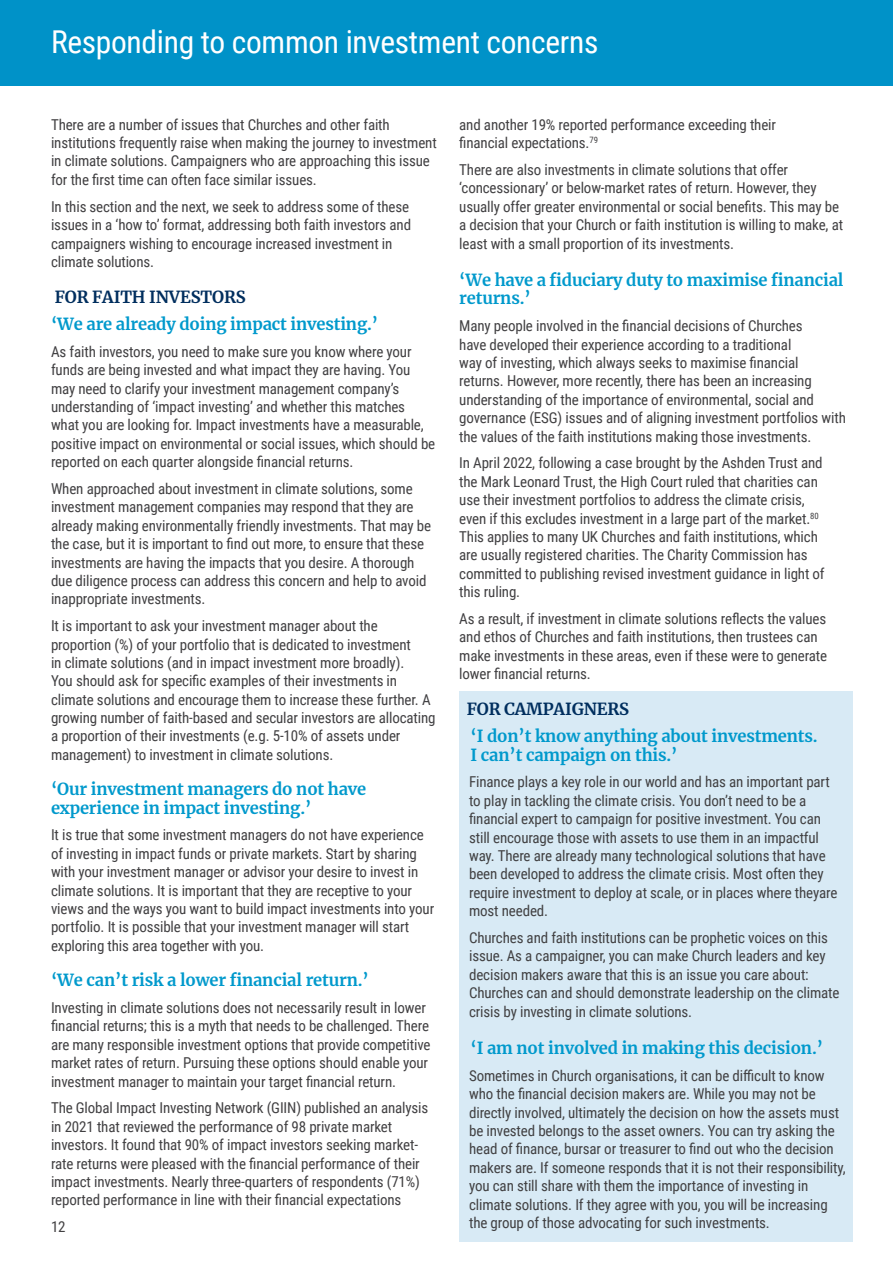
<style>
.page{position:relative;width:893px;height:1263px;background:#fff}
.page>*{position:absolute;margin:0;border:0;box-sizing:border-box;transform-origin:0 0}
.t1{font:31.5px "Roboto Condensed";letter-spacing:-.01em;color:#fff}
.t2{font:700 16.5px/18.5px "Merriweather";letter-spacing:-.01em;color:#09c}
.t3{font:700 16.5px "Merriweather";letter-spacing:-.01em;color:#002e5e}
.t4{font:15px/18.3px "Roboto Condensed";letter-spacing:-.01em;color:#414042}
</style>
<div class="page">
<div style="left:459px;top:691px;width:394px;height:551px;background:#d8eaf5"></div>
<div style="left:0;top:0;width:893px;height:85px;background:#0092c8"></div>
<h1 class="t1" style="left:51px;top:20px;width:549px">Responding to common investment concerns</h1>
<p class="t4" style="left:51px;top:115px;width:387px">There are a number of issues that Churches and other faith institutions frequently raise when making the journey to investment in climate solutions. Campaigners who are approaching this issue for the first time can often face similar issues.</p>
<p class="t4" style="left:51px;top:197px;width:362px">In this section and the next, we seek to address some of these issues in a ‘how to’ format, addressing both faith investors and campaigners wishing to encourage increased investment in climate solutions.</p>
<p class="t3" style="left:55px;top:286px;width:192px">FOR FAITH INVESTORS</p>
<p class="t2" style="left:51px;top:314px;width:329px">‘We are already doing impact investing.’</p>
<p class="t4" style="left:51px;top:342px;width:386px">As faith investors, you need to make sure you know where your funds are being invested and what impact they are having. You may need to clarify your investment management company’s understanding of ‘impact investing’ and whether this matches what you are looking for. Impact investments have a measurable, positive impact on environmental or social issues, which should be reported on each quarter alongside financial returns.</p>
<p class="t4" style="left:51px;top:479px;width:382px">When approached about investment in climate solutions, some investment management companies may respond that they are already making environmentally friendly investments. That may be the case, but it is important to find out more, to ensure that these investments are having the impacts that you desire. A thorough due diligence process can address this concern and help to avoid inappropriate investments.</p>
<p class="t4" style="left:51px;top:616px;width:386px">It is important to ask your investment manager about the proportion (%) of your portfolio that is dedicated to investment<br>in climate solutions (and in impact investment more broadly).<br>You should ask for specific examples of their investments in climate solutions and encourage them to increase these further. A growing number of faith-based and secular investors are allocating a proportion of their investments (e.g. 5-10% of assets under management) to investment in climate solutions.</p>
<p class="t2" style="left:51px;top:779px;width:317px">‘Our investment managers do not have experience in impact investing.’</p>
<p class="t4" style="left:51px;top:825px;width:385px">It is true that some investment managers do not have experience of investing in impact funds or private markets. Start by sharing with your investment manager or advisor your desire to invest in climate solutions. It is important that they are receptive to your views and the ways you want to build impact investments into your portfolio. It is possible that your investment manager will start exploring this area together with you.</p>
<p class="t2" style="left:51px;top:970px;width:319px">‘We can’t risk a lower financial return.’</p>
<p class="t4" style="left:51px;top:998px;width:381px">Investing in climate solutions does not necessarily result in lower financial returns; this is a myth that needs to be challenged. There are many responsible investment options that provide competitive market rates of return. Pursuing these options should enable your investment manager to maintain your target financial return.</p>
<p class="t4" style="left:51px;top:1098px;width:379px">The Global Impact Investing Network (GIIN) published an analysis in 2021 that reviewed the performance of 98 private market investors. It found that 90% of impact investors seeking market&shy;rate returns were pleased with the financial performance of their impact investments. Nearly three-quarters of respondents (71%) reported performance in line with their financial expectations</p>
<p class="t4" style="left:51px;top:1217px;width:16px">12</p>
<p class="t4" style="left:459px;top:115px;width:318px">and another 19% reported performance exceeding their financial expectations.<sup>79</sup></p>
<p class="t4" style="left:459px;top:160px;width:385px">There are also investments in climate solutions that offer ‘concessionary’ or below-market rates of return. However, they usually offer greater environmental or social benefits. This may be a decision that your Church or faith institution is willing to make, at least with a small proportion of its investments.</p>
<p class="t2" style="left:459px;top:270px;width:386px">‘We have a fiduciary duty to maximise financial returns.’</p>
<p class="t4" style="left:459px;top:316px;width:388px">Many people involved in the financial decisions of Churches<br>have developed their experience according to a traditional<br>way of investing, which always seeks to maximise financial returns. However, more recently, there has been an increasing understanding of the importance of environmental, social and governance (ESG) issues and of aligning investment portfolios with the values of the faith institutions making those investments.</p>
<p class="t4" style="left:459px;top:453px;width:367px">In April 2022, following a case brought by the Ashden Trust and the Mark Leonard Trust, the High Court ruled that charities can use their investment portfolios to address the climate crisis, even if this excludes investment in a large part of the market.<sup>80<br></sup>This applies to many UK Churches and faith institutions, which are usually registered charities. The Charity Commission has committed to publishing revised investment guidance in light of this ruling.</p>
<p class="t4" style="left:459px;top:609px;width:369px">As a result, if investment in climate solutions reflects the values and ethos of Churches and faith institutions, then trustees can make investments in these areas, even if these were to generate lower financial returns.</p>
<p class="t3" style="left:467px;top:698px;width:164px">FOR CAMPAIGNERS</p>
<p class="t2" style="left:470px;top:726px;width:349px">‘I don’t know anything about investments.<br>I can’t campaign on this.’</p>
<p class="t4" style="left:469px;top:772px;width:370px">Finance plays a key role in our world and has an important part to play in tackling the climate crisis. You don’t need to be a financial expert to campaign for positive investment. You can still encourage those with assets to use them in an impactful way. There are already many technological solutions that have been developed to address the climate crisis. Most often they require investment to deploy at scale, or in places where theyare most needed.</p>
<p class="t4" style="left:469px;top:928px;width:372px">Churches and faith institutions can be prophetic voices on this issue. As a campaigner, you can make Church leaders and key decision makers aware that this is an issue you care about:<br>Churches can and should demonstrate leadership on the climate crisis by investing in climate solutions.</p>
<p class="t2" style="left:470px;top:1038px;width:354px">‘I am not involved in making this decision.’</p>
<p class="t4" style="left:469px;top:1066px;width:378px">Sometimes in Church organisations, it can be difficult to know who the financial decision makers are. While you may not be directly involved, ultimately the decision on how the assets must be invested belongs to the asset owners. You can try asking the head of finance, bursar or treasurer to find out who the decision makers are. If someone responds that it is not their responsibility, you can still share with them the importance of investing in climate solutions. If they agree with you, you will be increasing the group of those advocating for such investments.</p>
</div>
